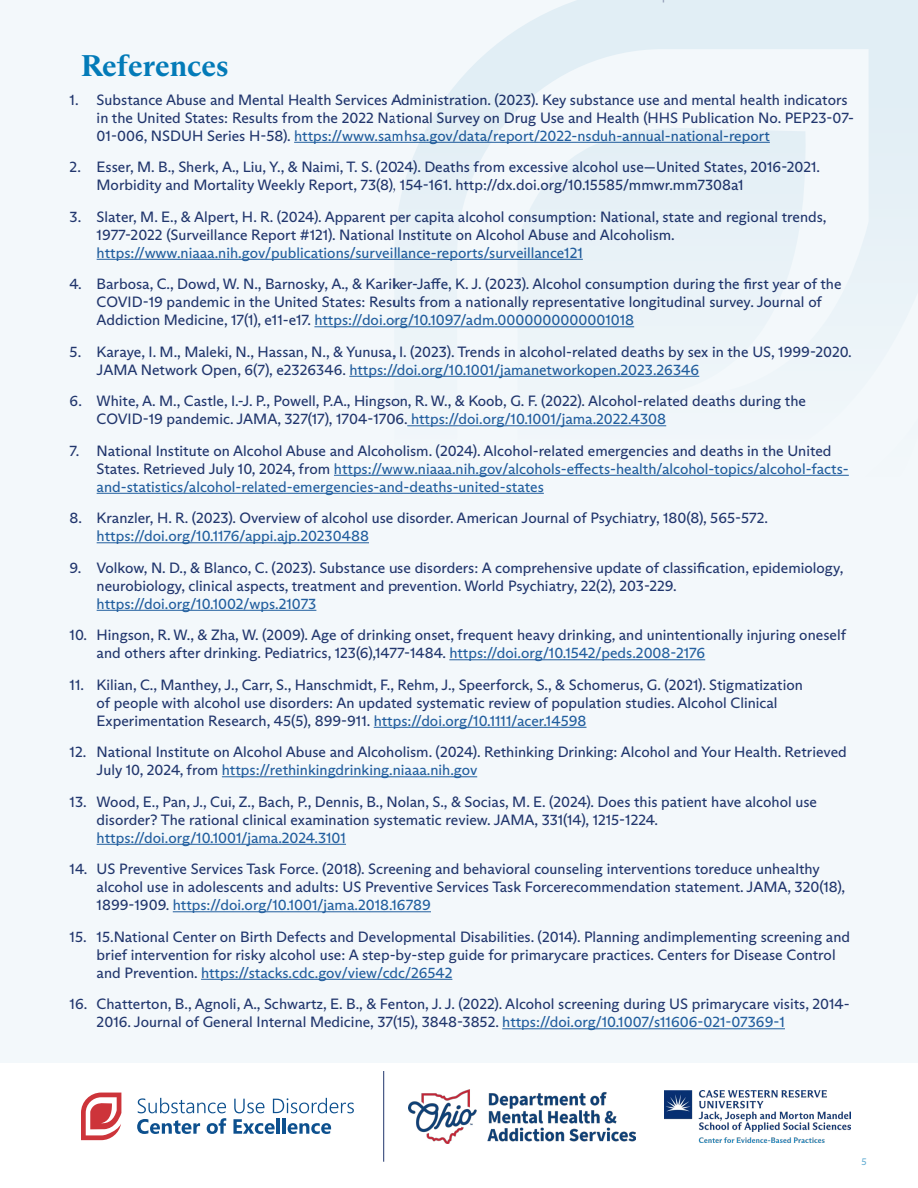
<style>
.page{position:relative;width:918px;height:1188px;background:#fff}
.page>*{position:absolute;margin:0;border:0;box-sizing:border-box;transform-origin:0 0}
.t1{font:700 30px "ABC Arizona Text";color:#037bb8}
.t2{font:15px/18px "ABC Arizona Sans";color:#21366d}
.t3{font:15px/18px "ABC Arizona Sans";color:#215e9e}
.t4{font:9.75px "ABC Arizona Sans";color:#66afd4}
.s1{color:#215e9e}
.s2{color:#21366d}
</style>
<div class="page">
<div style="left:0;top:0;width:918px;height:1063px;background:#f3f8fb"></div>
<hr style="left:294px;top:142px;width:476px;height:1px;background:#215e9e">
<hr style="left:97px;top:259px;width:486px;height:1px;background:#215e9e">
<hr style="left:314px;top:326px;width:320px;height:1px;background:#215e9e">
<hr style="left:349px;top:376px;width:350px;height:1px;background:#215e9e">
<hr style="left:334px;top:475px;width:515px;height:1px;background:#215e9e">
<hr style="left:97px;top:493px;width:447px;height:1px;background:#215e9e">
<hr style="left:97px;top:542px;width:272px;height:1px;background:#215e9e">
<hr style="left:97px;top:610px;width:219px;height:1px;background:#215e9e">
<hr style="left:449px;top:659px;width:256px;height:1px;background:#215e9e">
<hr style="left:374px;top:727px;width:213px;height:1px;background:#215e9e">
<hr style="left:222px;top:776px;width:255px;height:1px;background:#215e9e">
<hr style="left:97px;top:844px;width:249px;height:1px;background:#215e9e">
<hr style="left:173px;top:911px;width:258px;height:1px;background:#215e9e">
<hr style="left:201px;top:979px;width:251px;height:1px;background:#215e9e">
<hr style="left:502px;top:1028px;width:283px;height:1px;background:#215e9e">
<svg style="left:394px;top:0;width:524px;height:494px"></svg>
<img style="left:664px;top:1091px;width:187px;height:51px">
<img style="left:409px;top:1089px;width:226px;height:54px">
<svg style="left:81px;top:1093px;width:40px;height:47px"></svg>
<svg style="left:234px;top:1099px;width:30px;height:14px"></svg>
<svg style="left:273px;top:1098px;width:81px;height:15px"></svg>
<svg style="left:137px;top:1098px;width:89px;height:36px"></svg>
<svg style="left:233px;top:1119px;width:42px;height:15px"></svg>
<hr style="left:276px;top:1118px;width:4px;height:16px;background:#0d508e">
<hr style="left:282px;top:1118px;width:4px;height:16px;background:#0d508e">
<svg style="left:288px;top:1123px;width:43px;height:11px"></svg>
<hr style="left:383px;top:1071px;width:1px;height:91px;background:#21366d">
<h1 class="t1" style="left:81px;top:49px;width:149px">References</h1>
<p class="t2" style="left:97px;top:91px;width:759px;text-indent:-27px">1. Substance Abuse and Mental Health Services Administration. (2023). Key substance use and mental health indicators in the United States: Results from the 2022 National Survey on Drug Use and Health (HHS Publication No. PEP23-07-<br>01-006, NSDUH Series H-58). <span class="s1">https://www.samhsa.gov/data/report/2022-nsduh-annual-national-report</span></p>
<p class="t2" style="left:97px;top:158px;width:725px;text-indent:-27px">2. Esser, M. B., Sherk, A., Liu, Y., &amp; Naimi, T. S. (2024). Deaths from excessive alcohol use—United States, 2016-2021.<br>Morbidity and Mortality Weekly Report, 73(8), 154-161. http://dx.doi.org/10.15585/mmwr.mm7308a1</p>
<p class="t2" style="left:97px;top:208px;width:732px;text-indent:-27px">3. Slater, M. E., &amp; Alpert, H. R. (2024). Apparent per capita alcohol consumption: National, state and regional trends,<br>1977-2022 (Surveillance Report #121). National Institute on Alcohol Abuse and Alcoholism.</p>
<p class="t3" style="left:97px;top:244px;width:488px">https://www.niaaa.nih.gov/publications/surveillance-reports/surveillance121</p>
<p class="t2" style="left:97px;top:275px;width:746px;text-indent:-27px">4. Barbosa, C., Dowd, W. N., Barnosky, A., &amp; Kariker-Jaffe, K. J. (2023). Alcohol consumption during the first year of the<br>COVID-19 pandemic in the United States: Results from a nationally representative longitudinal survey. Journal of<br>Addiction Medicine, 17(1), e11-e17. <span class="s1">https://doi.org/10.1097/adm.0000000000001018</span></p>
<p class="t2" style="left:97px;top:343px;width:757px;text-indent:-27px">5. Karaye, I. M., Maleki, N., Hassan, N., &amp; Yunusa, I. (2023). Trends in alcohol-related deaths by sex in the US, 1999-2020.<br>JAMA Network Open, 6(7), e2326346. <span class="s1">https://doi.org/10.1001/jamanetworkopen.2023.26346</span></p>
<p class="t2" style="left:97px;top:392px;width:711px;text-indent:-27px">6. White, A. M., Castle, I.-J. P., Powell, P.A., Hingson, R. W., &amp; Koob, G. F. (2022). Alcohol-related deaths during the<br>COVID-19 pandemic. JAMA, 327(17), 1704-1706. <span class="s1">https://doi.org/10.1001/jama.2022.4308</span></p>
<p class="t3" style="left:97px;top:442px;width:754px;text-indent:-27px"><span class="s2">7. National Institute on Alcohol Abuse and Alcoholism. (2024). Alcohol-related emergencies and deaths in the United<br>States. Retrieved July 10, 2024, from</span> https://www.niaaa.nih.gov/alcohols-effects-health/alcohol-topics/alcohol-facts&shy;and-statistics/alcohol-related-emergencies-and-deaths-united-states</p>
<p class="t2" style="left:70px;top:509px;width:700px">8. Kranzler, H. R. (2023). Overview of alcohol use disorder. American Journal of Psychiatry, 180(8), 565-572.</p>
<p class="t3" style="left:97px;top:527px;width:274px">https://doi.org/10.1176/appi.ajp.20230488</p>
<p class="t2" style="left:97px;top:559px;width:748px;text-indent:-27px">9. Volkow, N. D., &amp; Blanco, C. (2023). Substance use disorders: A comprehensive update of classification, epidemiology, neurobiology, clinical aspects, treatment and prevention. World Psychiatry, 22(2), 203-229.</p>
<p class="t3" style="left:97px;top:595px;width:221px">https://doi.org/10.1002/wps.21073</p>
<p class="t2" style="left:97px;top:626px;width:751px;text-indent:-27px">10. Hingson, R. W., &amp; Zha, W. (2009). Age of drinking onset, frequent heavy drinking, and unintentionally injuring oneself and others after drinking. Pediatrics, 123(6),1477-1484. <span class="s1">https://doi.org/10.1542/peds.2008-2176</span></p>
<p class="t2" style="left:97px;top:676px;width:708px;text-indent:-27px">11. Kilian, C., Manthey, J., Carr, S., Hanschmidt, F., Rehm, J., Speerforck, S., &amp; Schomerus, G. (2021). Stigmatization of people with alcohol use disorders: An updated systematic review of population studies. Alcohol Clinical<br>Experimentation Research, 45(5), 899-911. <span class="s1">https://doi.org/10.1111/acer.14598</span></p>
<p class="t2" style="left:97px;top:743px;width:752px;text-indent:-27px">12. National Institute on Alcohol Abuse and Alcoholism. (2024). Rethinking Drinking: Alcohol and Your Health. Retrieved<br>July 10, 2024, from <span class="s1">https://rethinkingdrinking.niaaa.nih.gov</span></p>
<p class="t2" style="left:97px;top:793px;width:722px;text-indent:-27px">13. Wood, E., Pan, J., Cui, Z., Bach, P., Dennis, B., Nolan, S., &amp; Socias, M. E. (2024). Does this patient have alcohol use disorder? The rational clinical examination systematic review. JAMA, 331(14), 1215-1224.</p>
<p class="t3" style="left:97px;top:829px;width:251px">https://doi.org/10.1001/jama.2024.3101</p>
<p class="t2" style="left:97px;top:860px;width:750px;text-indent:-27px">14. US Preventive Services Task Force. (2018). Screening and behavioral counseling interventions toreduce unhealthy alcohol use in adolescents and adults: US Preventive Services Task Forcerecommendation statement. JAMA, 320(18),<br>1899-1909. <span class="s1">https://doi.org/10.1001/jama.2018.16789</span></p>
<p class="t2" style="left:97px;top:928px;width:755px;text-indent:-27px">15. 15.National Center on Birth Defects and Developmental Disabilities. (2014). Planning andimplementing screening and brief intervention for risky alcohol use: A step-by-step guide for primarycare practices. Centers for Disease Control and Prevention. <span class="s1">https://stacks.cdc.gov/view/cdc/26542</span></p>
<p class="t2" style="left:97px;top:995px;width:755px;text-indent:-27px">16. Chatterton, B., Agnoli, A., Schwartz, E. B., &amp; Fenton, J. J. (2022). Alcohol screening during US primarycare visits, 2014-<br>2016. Journal of General Internal Medicine, 37(15), 3848-3852. <span class="s1">https://doi.org/10.1007/s11606-021-07369-1</span></p>
<p class="t4" style="left:862px;top:1156px;width:7px">5</p>
</div>
